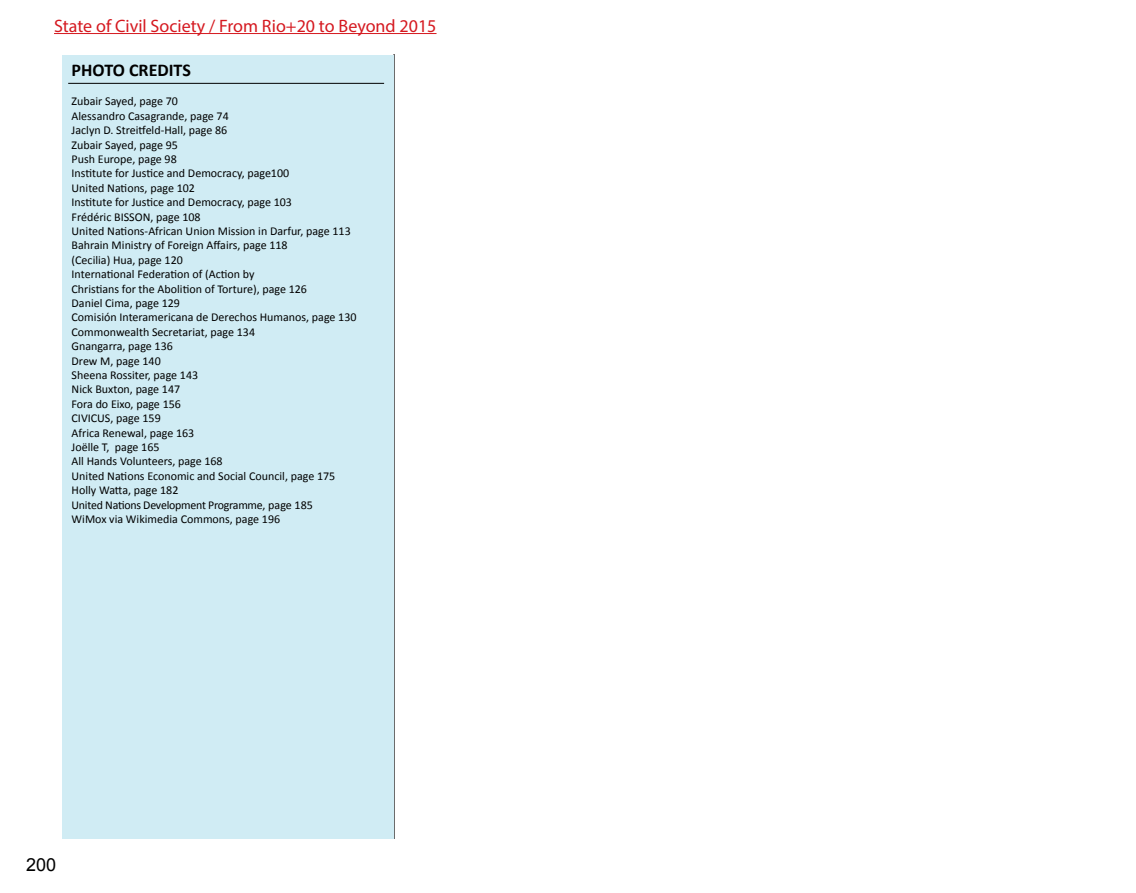
<style>
.page{position:relative;width:1136px;height:893px;background:#fff}
.page>*{position:absolute;margin:0;border:0;box-sizing:border-box;transform-origin:0 0}
.t1{font:18px "Myriad Pro";color:#d51920}
.t2{font:700 18px "Calibri";color:#000}
.t3{font:18px "Arial";color:#000}
.t4{font:12px/14.4px "Calibri";color:#000}
</style>
<div class="page">
<hr style="left:54px;top:33px;width:382px;height:1px;background:#d51920">
<hr style="left:394px;top:54px;width:1px;height:785px;background:#000">
<div style="left:62px;top:55px;width:332px;height:784px;background:#d0ecf4"></div>
<hr style="left:68px;top:83px;width:316px;height:1px;background:#000">
<h1 class="t1" style="left:54px;top:15px;width:384px">State of Civil Society / From Rio+20 to Beyond 2015</h1>
<h1 class="t2" style="left:72px;top:59px;width:121px">PHOTO CREDITS</h1>
<p class="t4" style="left:72px;top:94px;width:286px">Zubair Sayed, page 70<br>Alessandro Casagrande, page 74<br>Jaclyn D. Streitfeld-Hall, page 86<br>Zubair Sayed, page 95<br>Push Europe, page 98<br>Institute for Justice and Democracy, page100<br>United Nations, page 102<br>Institute for Justice and Democracy, page 103<br>Frédéric BISSON, page 108<br>United Nations-African Union Mission in Darfur, page 113<br>Bahrain Ministry of Foreign Affairs, page 118<br>(Cecilia) Hua, page 120<br>International Federation of (Action by<br>Christians for the Abolition of Torture), page 126<br>Daniel Cima, page 129<br>Comisión Interamericana de Derechos Humanos, page 130<br>Commonwealth Secretariat, page 134<br>Gnangarra, page 136<br>Drew M, page 140<br>Sheena Rossiter, page 143<br>Nick Buxton, page 147<br>Fora do Eixo, page 156<br>CIVICUS, page 159<br>Africa Renewal, page 163<br>Joëlle T, page 165<br>All Hands Volunteers, page 168<br>United Nations Economic and Social Council, page 175<br>Holly Watta, page 182<br>United Nations Development Programme, page 185<br>WiMox via Wikimedia Commons, page 196</p>
<h1 class="t3" style="left:26px;top:852px;width:32px">200</h1>
</div>
